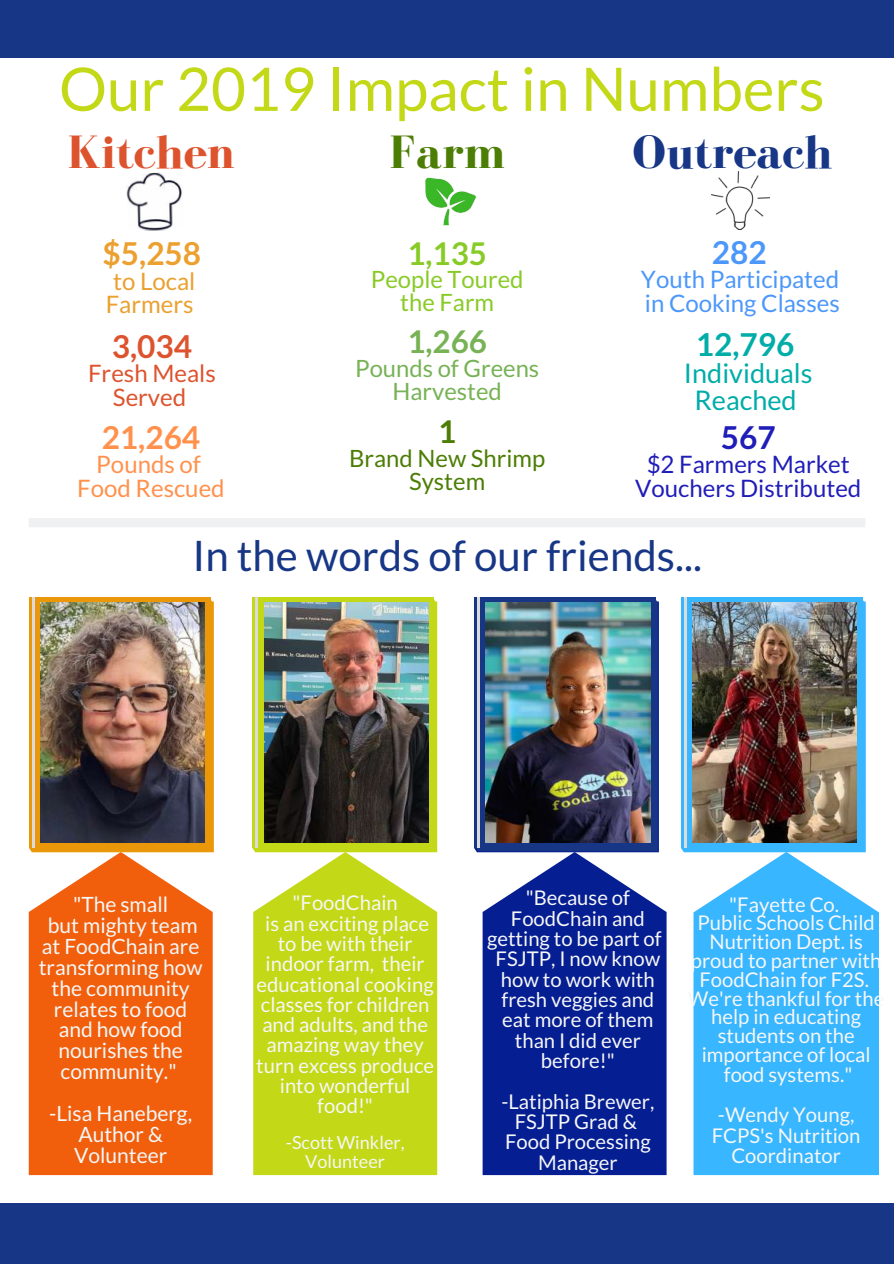
<style>
.page{position:relative;width:894px;height:1264px;background:#fff}
.page>*{position:absolute;margin:0;border:0;box-sizing:border-box;transform-origin:0 0}
.t1{font:60px "Lato";color:#c3d817}
.t2{font:700 48px "Bodoni FLF";color:#173686}
.t3{font:700 48px "Bodoni FLF";color:#dd532e}
.t4{font:700 48px "Bodoni FLF";color:#4c7d04}
.t5{font:42px "Lato";color:#173686}
.t6{font:700 31.5px "Lato";color:#ff914d}
.t7{font:700 31.5px "Lato";color:#00ada9}
.t8{font:700 31.5px "Lato";color:#eba030}
.t9{font:700 31.5px "Lato";color:#dd532e}
.t10{font:700 31.5px "Lato";color:#4c97fa}
.t11{font:700 31.5px "Lato";color:#201db8}
.t12{font:700 31.2px "Lato";color:#77b255}
.t13{font:700 31.2px "Lato";color:#88cb27}
.t14{font:700 31.2px "Lato";color:#4c7d04}
.t15{font:27px/27px "Lato";color:#00ada9;text-align:center}
.t16{font:24px/23.9px "Lato";color:#201db8;text-align:center}
.t17{font:24px/23.9px "Lato";color:#4c97fa}
.t18{font:24px/23.4px "Lato";color:#ff914d;text-align:center}
.t19{font:24px/23.7px "Lato";color:#dd532e;text-align:center}
.t20{font:24px/23.2px "Lato";color:#eba030;text-align:center}
.t21{font:23.85px/23px "Lato";color:#77b255;text-align:center}
.t22{font:23.85px/23px "Lato";color:#4c7d04;text-align:center}
.t23{font:23.85px/23px "Lato";color:#88cb27;text-align:center}
.t24{font:21px/20.9px "Lato";color:#f6f7f7;text-align:center}
.t25{font:20.25px/20.2px "Lato";color:#f6f7f7;text-align:center}
.t26{font:18px/18px "Lato";color:#f6f7f7;text-align:center}
</style>
<div class="page">
<div style="left:0;top:1203px;width:893px;height:60px;background:#173686"></div>
<svg style="left:29px;top:852px;width:184px;height:323px;background:#f26d23"></svg>
<div style="left:0;top:0;width:893px;height:57px;background:#173686"></div>
<div style="left:29px;top:518px;width:836px;height:9px;background:#eff0f2"></div>
<svg style="left:30px;top:599px;width:183px;height:252px"></svg>
<div style="left:29px;top:597px;width:181px;height:251px;background:#eb970a"></div>
<img style="left:41px;top:602px;width:164px;height:240px">
<hr style="left:32px;top:597px;width:3px;height:251px;background:#dbdbdb">
<svg style="left:254px;top:599px;width:182px;height:252px"></svg>
<div style="left:252px;top:597px;width:182px;height:251px;background:#c3d817"></div>
<img style="left:264px;top:602px;width:164px;height:240px">
<hr style="left:256px;top:597px;width:2px;height:251px;background:#dbdbdb">
<svg style="left:475px;top:599px;width:182px;height:252px"></svg>
<svg style="left:474px;top:597px;width:181px;height:251px;background:#264588"></svg>
<img style="left:486px;top:602px;width:164px;height:240px">
<hr style="left:477px;top:597px;width:2px;height:251px;background:#dbdbdb">
<svg style="left:682px;top:599px;width:182px;height:252px"></svg>
<div style="left:680px;top:597px;width:182px;height:251px;background:#38b6ff"></div>
<img style="left:692px;top:602px;width:164px;height:240px">
<hr style="left:684px;top:597px;width:2px;height:251px;background:#dbdbdb">
<svg style="left:253px;top:852px;width:184px;height:323px;background:#c8db2c"></svg>
<svg style="left:482px;top:852px;width:184px;height:323px;background:#1d349c"></svg>
<svg style="left:693px;top:851px;width:185px;height:324px;background:#4abcff"></svg>
<img style="left:711px;top:171px;width:58px;height:59px">
<img style="left:126px;top:172px;width:56px;height:59px">
<img style="left:425px;top:177px;width:51px;height:49px">
<h1 class="t1" style="left:59px;top:52px;width:767px">Our 2019 Impact in Numbers</h1>
<h2 class="t4" style="left:389px;top:126px;width:117px">Farm</h2>
<h2 class="t2" style="left:632px;top:126px;width:202px">Outreach</h2>
<h2 class="t3" style="left:67px;top:126px;width:168px">Kitchen</h2>
<h3 class="t8" style="left:103px;top:234px;width:100px">$5,258</h3>
<p class="t20" style="left:106px;top:269px;width:91px">to Local<br>Farmers</p>
<h3 class="t9" style="left:112px;top:327px;width:82px">3,034</h3>
<p class="t19" style="left:88px;top:360px;width:129px">Fresh Meals<br>Served</p>
<h3 class="t6" style="left:102px;top:417px;width:100px">21,264</h3>
<p class="t18" style="left:77px;top:452px;width:149px">Pounds of<br>Food Rescued</p>
<h3 class="t13" style="left:407px;top:234px;width:81px">1,135</h3>
<p class="t23" style="left:371px;top:267px;width:154px">People Toured the Farm</p>
<h3 class="t12" style="left:407px;top:322px;width:81px">1,266</h3>
<p class="t21" style="left:355px;top:356px;width:186px">Pounds of Greens<br>Harvested</p>
<h3 class="t14" style="left:438px;top:412px;width:20px">1</h3>
<p class="t22" style="left:349px;top:446px;width:197px">Brand New Shrimp<br>System</p>
<h3 class="t10" style="left:711px;top:233px;width:56px">282</h3>
<p class="t17" style="left:640px;top:267px;width:200px">Youth Participated in Cooking Classes</p>
<h3 class="t7" style="left:695px;top:325px;width:100px">12,796</h3>
<h3 class="t15" style="left:683px;top:359px;width:130px">Individuals<br>Reached</h3>
<h3 class="t11" style="left:720px;top:418px;width:56px">567</h3>
<p class="t16" style="left:635px;top:452px;width:228px">$2 Farmers Market<br>Vouchers Distributed</p>
<h3 class="t5" style="left:192px;top:529px;width:511px">In the words of our friends...</h3>
<p class="t24" style="left:39px;top:893px;width:165px">"The small<br>but mighty team at FoodChain are transforming how the community relates to food and how food nourishes the community."</p>
<p class="t24" style="left:49px;top:1102px;width:144px">-Lisa Haneberg,<br>Author &amp;<br>Volunteer</p>
<p class="t25" style="left:256px;top:892px;width:179px">"FoodChain<br>is an exciting place to be with their indoor farm, their educational cooking classes for children and adults, and the amazing way they turn excess produce into wonderful food!"</p>
<p class="t26" style="left:286px;top:1133px;width:120px">-Scott Winkler,<br>Volunteer</p>
<p class="t25" style="left:487px;top:887px;width:176px">"Because of<br>FoodChain and getting to be part of<br>FSJTP, I now know how to work with fresh veggies and eat more of them than I did ever before!"</p>
<p class="t25" style="left:501px;top:1090px;width:154px">-Latiphia Brewer,<br>FSJTP Grad &amp;<br>Food Processing<br>Manager</p>
<p class="t25" style="left:687px;top:894px;width:198px;line-height:18.9px">"Fayette Co.<br>Public Schools Child<br>Nutrition Dept. is proud to partner with<br>FoodChain for F2S.<br>We're thankful for the help in educating students on the importance of local food systems."</p>
<p class="t25" style="left:711px;top:1104px;width:150px">-Wendy Young,<br>FCPS's Nutrition<br>Coordinator</p>
</div>
